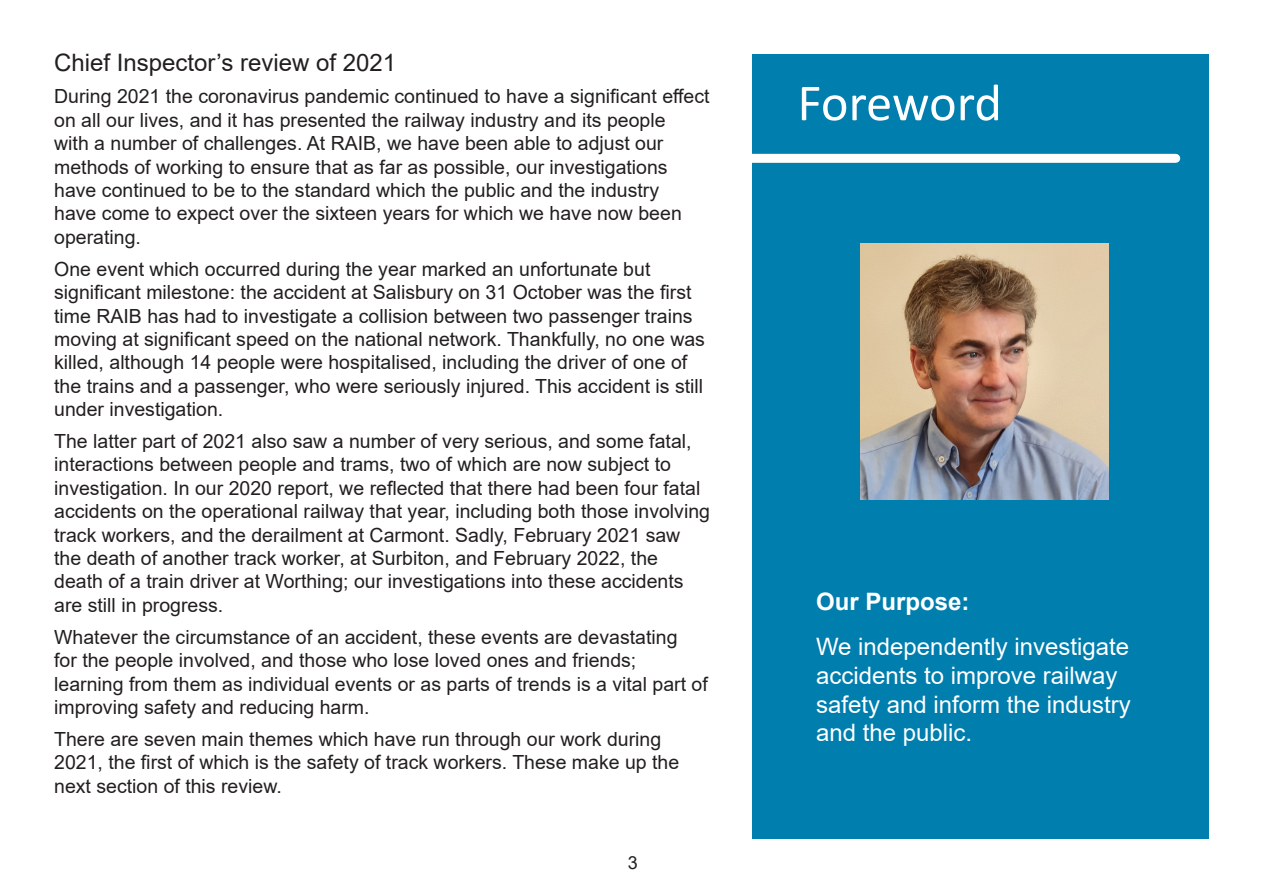
<style>
.page{position:relative;width:1263px;height:893px;background:#fff}
.page>*{position:absolute;margin:0;border:0;box-sizing:border-box;transform-origin:0 0}
.t1{font:52.5px "Calibri";letter-spacing:-.01em;color:#fff}
.paragraph{font:24px/28.8px "Arial";color:#fff}
.t2{font:24px "Arial";color:#231f20}
.paragraph-2{font:700 24px "Arial";color:#fff}
.t3{font:19.5px/23.4px "Arial";color:#231f20}
.t4{font:18px "Arial";color:#231f20}
</style>
<div class="page">
<div style="left:753px;top:54px;width:456px;height:785px;background:#007eae"></div>
<img style="left:861px;top:244px;width:247px;height:255px">
<div style="left:751px;top:154px;width:425px;height:9px;background:#fff"></div>
<p class="t2" style="left:54px;top:47px;width:343px">Chief Inspector’s review of 2021</p>
<p class="t3" style="left:54px;top:85px;width:657px">During 2021 the coronavirus pandemic continued to have a significant effect on all our lives, and it has presented the railway industry and its people<br>with a number of challenges. At RAIB, we have been able to adjust our methods of working to ensure that as far as possible, our investigations have continued to be to the standard which the public and the industry<br>have come to expect over the sixteen years for which we have now been operating.</p>
<p class="t3" style="left:54px;top:257px;width:652px">One event which occurred during the year marked an unfortunate but significant milestone: the accident at Salisbury on 31 October was the first time RAIB has had to investigate a collision between two passenger trains moving at significant speed on the national network. Thankfully, no one was killed, although 14 people were hospitalised, including the driver of one of the trains and a passenger, who were seriously injured. This accident is still under investigation.</p>
<p class="t3" style="left:54px;top:429px;width:657px">The latter part of 2021 also saw a number of very serious, and some fatal, interactions between people and trams, two of which are now subject to investigation. In our 2020 report, we reflected that there had been four fatal accidents on the operational railway that year, including both those involving track workers, and the derailment at Carmont. Sadly, February 2021 saw the death of another track worker, at Surbiton, and February 2022, the death of a train driver at Worthing; our investigations into these accidents are still in progress.</p>
<p class="t3" style="left:54px;top:625px;width:655px">Whatever the circumstance of an accident, these events are devastating<br>for the people involved, and those who lose loved ones and friends; learning from them as individual events or as parts of trends is a vital part of improving safety and reducing harm.</p>
<p class="t3" style="left:54px;top:727px;width:627px">There are seven main themes which have run through our work during<br>2021, the first of which is the safety of track workers. These make up the next section of this review.</p>
<p class="t4" style="left:628px;top:850px;width:12px">3</p>
<p class="t1" style="left:797px;top:66px;width:206px">Foreword</p>
<p class="paragraph-2" style="left:816px;top:584px;width:155px">Our Purpose:</p>
<p class="paragraph" style="left:816px;top:632px;width:316px">We independently investigate accidents to improve railway safety and inform the industry and the public.</p>
</div>
